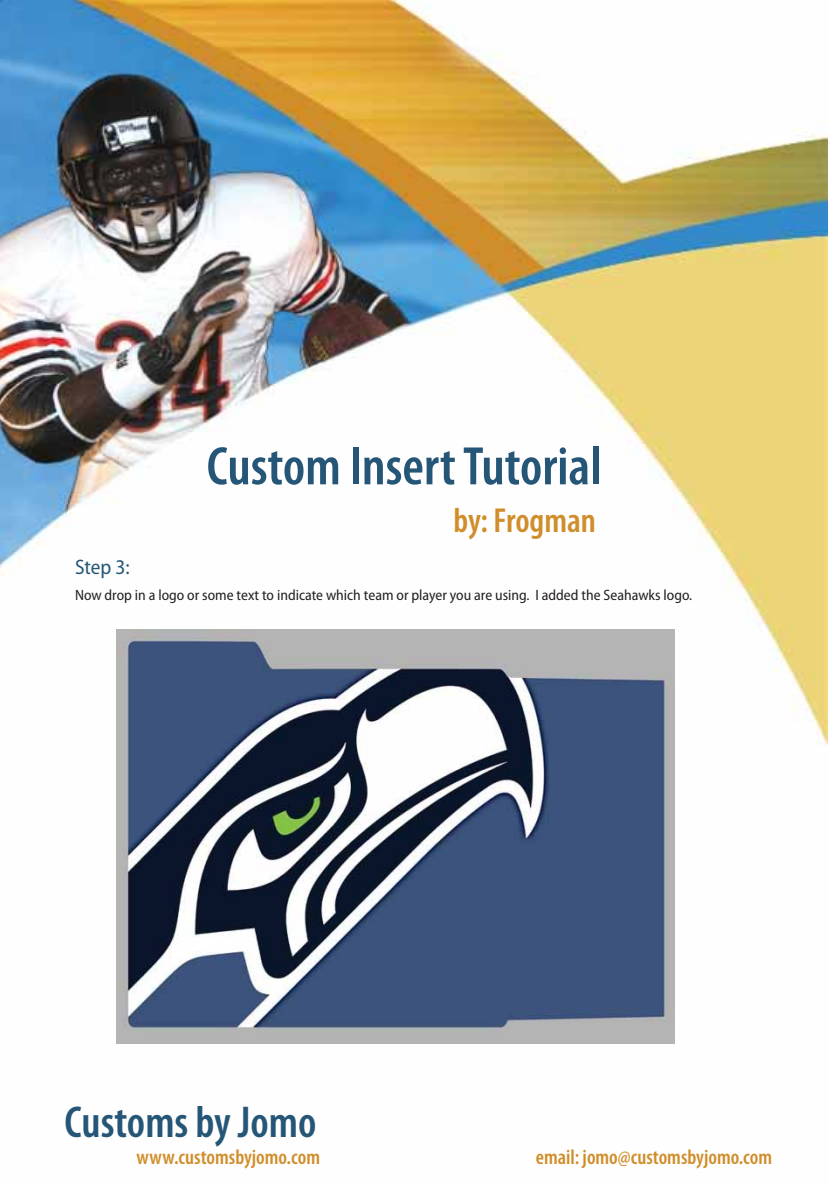
<style>
.page{position:relative;width:828px;height:1184px;background:#fff}
.page>*{position:absolute;margin:0;border:0;box-sizing:border-box;transform-origin:0 0}
.t1{font:600 condensed 54.6px "Myriad Pro";color:#265677}
.t2{font:600 condensed 44.85px "Myriad Pro";color:#265677}
.t3{font:600 condensed 34.8px "Myriad Pro";color:#d08e2b}
.t4{font:600 condensed 21px "Myriad Pro";color:#d08e2b}
.t5{font:semi-condensed 21px "Myriad Pro";color:#265677}
.t6{font:semi-condensed 15px "Myriad Pro";color:#231f20}
</style>
<div class="page">
<img style="left:0;top:0;width:828px;height:1044px">
<img style="left:116px;top:629px;width:559px;height:414px">
<p class="t1" style="left:207px;top:433px;width:396px">Custom Insert Tutorial</p>
<p class="t3" style="left:454px;top:499px;width:144px">by: Frogman</p>
<p class="t5" style="left:75px;top:559px;width:56px">Step 3:</p>
<p class="t6" style="left:75px;top:589px;width:619px">Now drop in a logo or some text to indicate which team or player you are using. I added the Seahawks logo.</p>
<p class="t2" style="left:65px;top:1095px;width:253px">Customs by Jomo</p>
<p class="t4" style="left:137px;top:1144px;width:185px">www.customsbyjomo.com</p>
<p class="t4" style="left:536px;top:1144px;width:238px">email: jomo@customsbyjomo.com</p>
</div>
